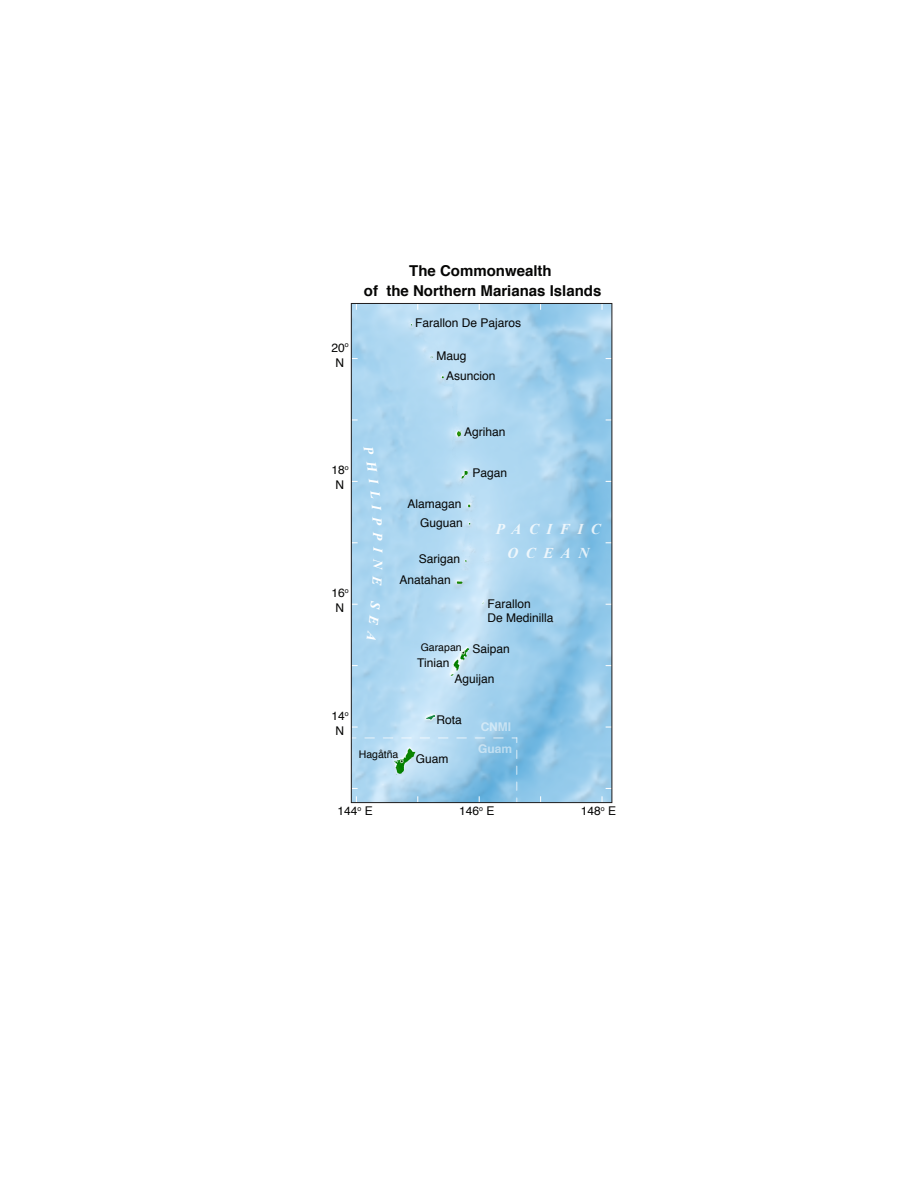
<style>
.page{position:relative;width:918px;height:1188px;background:#fff}
.page>*{position:absolute;margin:0;border:0;box-sizing:border-box;transform-origin:0 0}
.t1{font:700 15px/19.5px "Helvetica";color:#050504;text-align:center}
.t2{font:italic 700 15px/24px "Times New Roman";letter-spacing:.5em;color:#fff;text-align:center}
.t3{font:italic 700 13.5px "Times New Roman";color:#fff}
.t4{font:12px/15px "Helvetica";color:#050504;text-align:center}
.t5{font:700 12px/21.6px "Helvetica";color:#fff}
.t6{font:10.5px "Helvetica";color:#050504}
.t7{font:7.05px "Helvetica";color:#050504}
.s1{font-size:12px}
</style>
<div class="page">
<img style="left:353px;top:305px;width:257px;height:496px">
<svg style="left:424px;top:714px;width:13px;height:7px"></svg>
<svg style="left:512px;top:737px;width:5px;height:53px"></svg>
<svg style="left:353px;top:737px;width:150px;height:53px;background:#a6d2e9"></svg>
<svg style="left:353px;top:796px;width:4px;height:5px"></svg>
<div style="left:351px;top:303px;width:261px;height:500px;border:1px solid #211e1e"></div>
<div style="left:351px;top:445px;width:29px;height:53px;background:#a6d3ef"></div>
<svg style="left:372px;top:504px;width:10px;height:22px"></svg>
<svg style="left:373px;top:532px;width:9px;height:9px"></svg>
<svg style="left:372px;top:559px;width:10px;height:26px"></svg>
<svg style="left:367px;top:601px;width:13px;height:39px"></svg>
<p class="t1" style="left:364px;top:262px;width:239px">The Commonwealth<br>of the Northern Marianas Islands</p>
<p class="t4" style="left:331px;top:341px;width:19px">20<sup>o<br></sup>N</p>
<p class="t4" style="left:415px;top:316px;width:108px">Farallon De Pajaros</p>
<p class="t4" style="left:436px;top:349px;width:32px">Maug</p>
<p class="t4" style="left:446px;top:369px;width:51px">Asuncion</p>
<p class="t4" style="left:331px;top:464px;width:19px">18<sup>o<br></sup>N</p>
<p class="t4" style="left:331px;top:586px;width:19px">16<sup>o<br></sup>N</p>
<p class="t4" style="left:331px;top:709px;width:19px">14<sup>o<br></sup>N</p>
<p class="t4" style="left:464px;top:425px;width:43px">Agrihan</p>
<p class="t3" style="left:387px;top:547px;width:8px;rotate:90deg">I</p>
<p class="t4" style="left:408px;top:497px;width:56px">Alamagan</p>
<p class="t4" style="left:420px;top:516px;width:44px">Guguan</p>
<p class="t4" style="left:419px;top:552px;width:43px">Sarigan</p>
<p class="t4" style="left:399px;top:573px;width:53px">Anatahan</p>
<p class="t6" style="left:421px;top:640px;width:42px">Garapan</p>
<p class="t4" style="left:417px;top:656px;width:34px">Tinian</p>
<p class="t4" style="left:472px;top:466px;width:36px">Pagan</p>
<p class="t2" style="left:496px;top:516px;width:106px">PACIFIC<br>OCEAN</p>
<p class="t4" style="left:487px;top:597px;width:68px;line-height:14.4px;text-align:left">Farallon<br>De Medinilla</p>
<p class="t4" style="left:472px;top:642px;width:39px">Saipan</p>
<p class="t4" style="left:454px;top:672px;width:42px">Aguijan</p>
<p class="t6" style="left:359px;top:747px;width:41px">Hagåtña</p>
<p class="t4" style="left:436px;top:713px;width:27px">Rota</p>
<p class="t4" style="left:416px;top:752px;width:34px">Guam</p>
<p class="t5" style="left:478px;top:717px;width:36px">CNMI<br>Guam</p>
<p class="t4" style="left:338px;top:804px;width:22px">144</p>
<p class="t7" style="left:358px;top:803px;width:17px">o <span class="s1">E</span></p>
<p class="t4" style="left:581px;top:804px;width:37px">148<sup>o</sup> E</p>
<p class="t4" style="left:459px;top:804px;width:37px">146<sup>o</sup> E</p>
</div>
